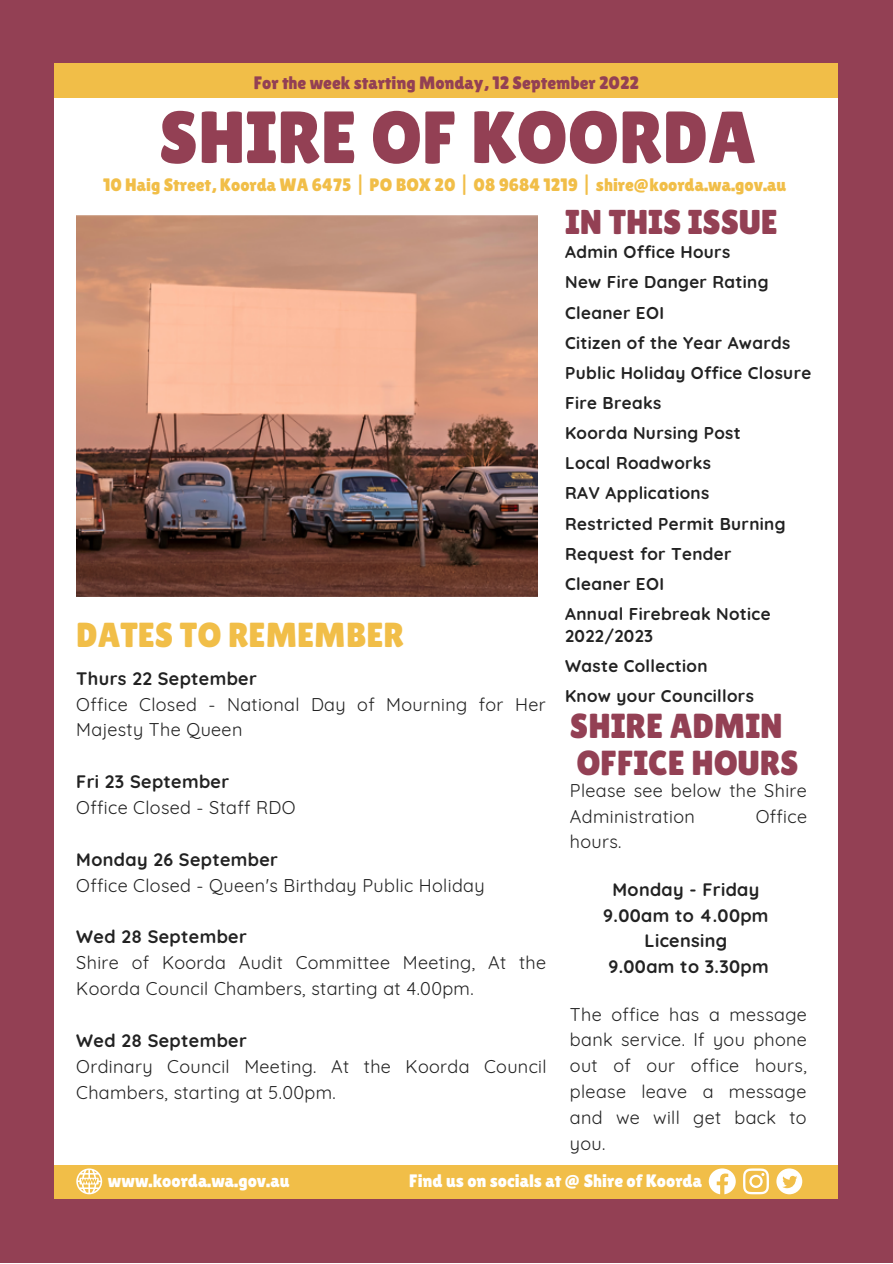
<style>
.page{position:relative;width:893px;height:1264px;background:#fff}
.page>*{position:absolute;margin:0;border:0;box-sizing:border-box;transform-origin:0 0}
.t1{font:73.65px "Lilita One";color:#934054}
.t2{font:34.65px/37px "Lilita One";color:#934054}
.t3{font:34.65px "Lilita One";color:#f1be48}
.t4{font:34.5px "Lilita One";color:#934054}
.t5{font:18px/25.8px "Quicksand";letter-spacing:.02em;color:#222}
.t6{font:700 18px/25.8px "Quicksand";letter-spacing:.02em;color:#222;text-align:center}
.t7{font:18px "Lilita One";color:#f1be48}
.t8{font:18px "Lilita One";color:#fff}
.t9{font:18px "Lilita One";color:#934054}
.t10{font:700 17.1px/30.2px "Quicksand";letter-spacing:.02em;color:#222}
</style>
<div class="page">
<div style="left:0;top:0;width:892px;height:1262px;background:#934054"></div>
<div style="left:55px;top:77px;width:782px;height:1108px;background:#fff"></div>
<div style="left:55px;top:1164px;width:782px;height:34px;background:#f1be48"></div>
<div style="left:55px;top:64px;width:782px;height:34px;background:#f1be48"></div>
<img style="left:76px;top:215px;width:461px;height:381px">
<svg style="left:76px;top:1168px;width:26px;height:26px"></svg>
<svg style="left:708px;top:1168px;width:27px;height:26px"></svg>
<svg style="left:743px;top:1168px;width:25px;height:26px"></svg>
<svg style="left:776px;top:1168px;width:26px;height:26px"></svg>
<p class="t9" style="left:254px;top:72px;width:386px">For the week starting Monday, 12 September 2022</p>
<h1 class="t1" style="left:159px;top:95px;width:598px">SHIRE OF KOORDA</h1>
<p class="t7" style="left:103px;top:175px;width:684px">10 Haig Street, Koorda WA 6475 | PO BOX 20 | 08 9684 1219 | shire@koorda.wa.gov.au</p>
<h2 class="t3" style="left:76px;top:615px;width:329px">DATES TO REMEMBER</h2>
<p class="t6" style="left:76px;top:665px;width:182px">Thurs 22 September</p>
<p class="t5" style="left:76px;top:691px;width:471px">Office Closed - National Day of Mourning for Her<br>Majesty The Queen</p>
<p class="t6" style="left:76px;top:768px;width:154px">Fri 23 September</p>
<p class="t5" style="left:76px;top:794px;width:221px">Office Closed - Staff RDO</p>
<p class="t6" style="left:76px;top:846px;width:203px">Monday 26 September</p>
<p class="t5" style="left:76px;top:872px;width:410px">Office Closed - Queen's Birthday Public Holiday</p>
<p class="t6" style="left:76px;top:923px;width:172px">Wed 28 September</p>
<p class="t5" style="left:76px;top:949px;width:471px">Shire of Koorda Audit Committee Meeting, At the<br>Koorda Council Chambers, starting at 4.00pm.</p>
<p class="t6" style="left:76px;top:1027px;width:172px">Wed 28 September</p>
<p class="t5" style="left:76px;top:1052px;width:472px">Ordinary Council Meeting. At the Koorda Council<br>Chambers, starting at 5.00pm.</p>
<h3 class="t4" style="left:565px;top:202px;width:214px">IN THIS ISSUE</h3>
<p class="t10" style="left:565px;top:237px;width:248px">Admin Office Hours<br>New Fire Danger Rating<br>Cleaner EOI<br>Citizen of the Year Awards<br>Public Holiday Office Closure<br>Fire Breaks<br>Koorda Nursing Post<br>Local Roadworks<br>RAV Applications<br>Restricted Permit Burning<br>Request for Tender<br>Cleaner EOI<br>Annual Firebreak Notice</p>
<p class="t10" style="left:565px;top:620px;width:190px">2022/2023<br>Waste Collection<br>Know your Councillors</p>
<h2 class="t2" style="left:570px;top:707px;width:230px">SHIRE ADMIN<br>OFFICE HOURS</h2>
<p class="t5" style="left:570px;top:777px;width:238px">Please see below the Shire<br>Administration</p>
<p class="t5" style="left:755px;top:803px;width:53px">Office</p>
<p class="t5" style="left:570px;top:828px;width:53px">hours.</p>
<p class="t6" style="left:603px;top:876px;width:167px">Monday - Friday<br>9.00am to 4.00pm<br>Licensing<br>9.00am to 3.30pm</p>
<p class="t5" style="left:570px;top:1000px;width:238px;text-align:justify">The office has a message bank service. If you phone out of our office hours, please leave a message and we will get back to you.</p>
<p class="t8" style="left:108px;top:1170px;width:183px">www.koorda.wa.gov.au</p>
<p class="t8" style="left:409px;top:1170px;width:294px">Find us on socials at @ Shire of Koorda</p>
</div>
